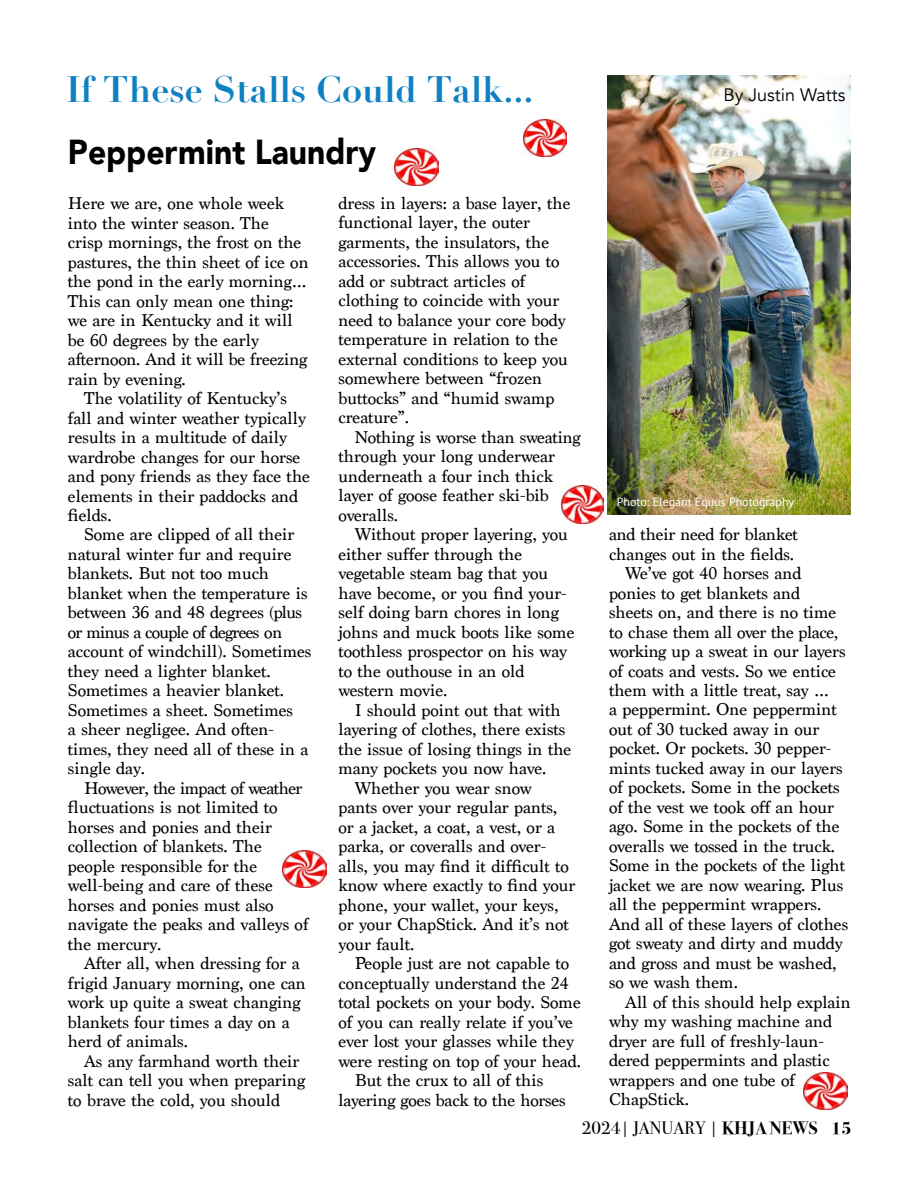
<style>
.page{position:relative;width:918px;height:1188px;background:#fff}
.page>*{position:absolute;margin:0;border:0;box-sizing:border-box;transform-origin:0 0}
.t1{font:700 36px "Didot";color:#0f81c2}
.t2{font:900 34.65px "Avenir";color:#000;scale:.92 1}
.t3{font:18px/19.5px "Marion";color:#000}
.t4{font:18px "Marion";letter-spacing:-.02em;color:#000}
.t5{font:18px "Bodoni Svty Two ITCTT";color:#000}
.t6{font:18px "Avenir";color:#000}
.t7{font:12px "PT Sans";color:#fff}
.s1{font-weight:700}
</style>
<div class="page">
<img style="left:562px;top:486px;width:41px;height:37px">
<img style="left:608px;top:75px;width:243px;height:439px">
<img style="left:523px;top:120px;width:44px;height:37px">
<img style="left:395px;top:148px;width:43px;height:37px">
<img style="left:282px;top:850px;width:44px;height:37px">
<img style="left:804px;top:1072px;width:43px;height:37px">
<h1 class="t1" style="left:66px;top:67px;width:469px">If These Stalls Could Talk...</h1>
<h2 class="t2" style="left:68px;top:122px;width:336px">Peppermint Laundry</h2>
<p class="t3" style="left:68px;top:194px;width:242px">Here we are, one whole week into the winter season. The<br>crisp mornings, the frost on the pastures, the thin sheet of ice on the pond in the early morning…<br>This can only mean one thing: we are in Kentucky and it will be 60 degrees by the early afternoon. And it will be freezing rain by evening.</p>
<p class="t3" style="left:68px;top:389px;width:244px;text-indent:16px">The volatility of Kentucky’s fall and winter weather typically results in a multitude of daily wardrobe changes for our horse and pony friends as they face the elements in their paddocks and fields.</p>
<p class="t3" style="left:68px;top:525px;width:245px;text-indent:16px">Some are clipped of all their natural winter fur and require blankets. But not too much blanket when the temperature is between 36 and 48 degrees (plus or minus a couple of degrees on account of windchill). Sometimes they need a lighter blanket.<br>Sometimes a heavier blanket.<br>Sometimes a sheet. Sometimes<br>a sheer negligee. And often&shy;times, they need all of these in a single day.</p>
<p class="t3" style="left:68px;top:779px;width:242px;text-indent:16px">However, the impact of weather fluctuations is not limited to horses and ponies and their collection of blankets. The people responsible for the well-being and care of these horses and ponies must also navigate the peaks and valleys of the mercury.</p>
<p class="t3" style="left:68px;top:954px;width:239px;text-indent:16px">After all, when dressing for a frigid January morning, one can work up quite a sweat changing blankets four times a day on a herd of animals.</p>
<p class="t3" style="left:68px;top:1052px;width:239px;text-indent:16px">As any farmhand worth their salt can tell you when preparing to brave the cold, you should</p>
<p class="t3" style="left:339px;top:194px;width:234px">dress in layers: a base layer, the functional layer, the outer garments, the insulators, the accessories. This allows you to add or subtract articles of clothing to coincide with your need to balance your core body temperature in relation to the external conditions to keep you somewhere between “frozen buttocks” and “humid swamp creature”.</p>
<p class="t3" style="left:339px;top:427px;width:244px;text-indent:16px">Nothing is worse than sweating through your long underwear underneath a four inch thick layer of goose feather ski-bib overalls.</p>
<p class="t3" style="left:339px;top:525px;width:237px;text-indent:16px">Without proper layering, you either suffer through the vegetable steam bag that you have become, or you find your&shy;self doing barn chores in long johns and muck boots like some toothless prospector on his way to the outhouse in an old western movie.</p>
<p class="t3" style="left:355px;top:700px;width:208px">I should point out that with</p>
<p class="t3" style="left:339px;top:720px;width:228px">layering of clothes, there exists</p>
<p class="t3" style="left:339px;top:739px;width:234px">the issue of losing things in the</p>
<p class="t3" style="left:339px;top:759px;width:209px">many pockets you now have.</p>
<p class="t3" style="left:355px;top:778px;width:179px">Whether you wear snow</p>
<p class="t3" style="left:339px;top:798px;width:221px">pants over your regular pants,</p>
<p class="t3" style="left:339px;top:817px;width:218px">or a jacket, a coat, a vest, or a</p>
<p class="t3" style="left:339px;top:837px;width:209px">parka, or coveralls and over-</p>
<p class="t3" style="left:339px;top:856px;width:232px">alls, you may find it difficult to</p>
<p class="t3" style="left:339px;top:876px;width:238px">know where exactly to find your</p>
<p class="t3" style="left:339px;top:895px;width:222px">phone, your wallet, your keys,</p>
<p class="t3" style="left:339px;top:915px;width:232px">or your ChapStick. And it’s not</p>
<p class="t3" style="left:339px;top:934px;width:77px">your fault.</p>
<p class="t3" style="left:355px;top:954px;width:216px">People just are not capable to</p>
<p class="t3" style="left:339px;top:973px;width:232px">conceptually understand the 24</p>
<p class="t3" style="left:339px;top:993px;width:244px">total pockets on your body. Some</p>
<p class="t3" style="left:339px;top:1012px;width:236px">of you can really relate if you’ve</p>
<p class="t3" style="left:339px;top:1032px;width:237px">ever lost your glasses while they</p>
<p class="t3" style="left:339px;top:1051px;width:244px">were resting on top of your head.</p>
<p class="t3" style="left:355px;top:1071px;width:190px">But the crux to all of this</p>
<p class="t3" style="left:339px;top:1090px;width:229px">layering goes back to the horses</p>
<p class="t6" style="left:724px;top:84px;width:123px">By Justin Watts</p>
<p class="t7" style="left:617px;top:494px;width:179px">Photo: Elegant Equus Photography</p>
<p class="t3" style="left:609px;top:525px;width:190px">and their need for blanket</p>
<p class="t3" style="left:609px;top:544px;width:187px">changes out in the fields.</p>
<p class="t3" style="left:625px;top:564px;width:178px">We’ve got 40 horses and</p>
<p class="t3" style="left:609px;top:583px;width:193px">ponies to get blankets and</p>
<p class="t3" style="left:609px;top:603px;width:229px">sheets on, and there is no time</p>
<p class="t4" style="left:609px;top:621px;width:231px">to chase them all over the place,</p>
<p class="t3" style="left:609px;top:642px;width:238px">working up a sweat in our layers</p>
<p class="t3" style="left:609px;top:661px;width:229px">of coats and vests. So we entice</p>
<p class="t3" style="left:609px;top:681px;width:222px">them with a little treat, say …</p>
<p class="t3" style="left:609px;top:700px;width:229px">a peppermint. One peppermint</p>
<p class="t3" style="left:609px;top:720px;width:212px">out of 30 tucked away in our</p>
<p class="t3" style="left:609px;top:739px;width:224px">pocket. Or pockets. 30 pepper-</p>
<p class="t3" style="left:609px;top:759px;width:235px">mints tucked away in our layers</p>
<p class="t3" style="left:609px;top:778px;width:232px">of pockets. Some in the pockets</p>
<p class="t3" style="left:609px;top:798px;width:227px">of the vest we took off an hour</p>
<p class="t3" style="left:609px;top:817px;width:232px">ago. Some in the pockets of the</p>
<p class="t3" style="left:609px;top:837px;width:228px">overalls we tossed in the truck.</p>
<p class="t3" style="left:609px;top:856px;width:238px">Some in the pockets of the light</p>
<p class="t3" style="left:609px;top:876px;width:236px">jacket we are now wearing. Plus</p>
<p class="t3" style="left:609px;top:895px;width:214px">all the peppermint wrappers.</p>
<p class="t3" style="left:609px;top:915px;width:241px">And all of these layers of clothes</p>
<p class="t3" style="left:609px;top:934px;width:235px">got sweaty and dirty and muddy</p>
<p class="t3" style="left:609px;top:954px;width:229px">and gross and must be washed,</p>
<p class="t3" style="left:609px;top:973px;width:130px">so we wash them.</p>
<p class="t3" style="left:625px;top:993px;width:227px">All of this should help explain</p>
<p class="t3" style="left:609px;top:1012px;width:225px">why my washing machine and</p>
<p class="t3" style="left:609px;top:1032px;width:216px">dryer are full of freshly-laun-</p>
<p class="t3" style="left:609px;top:1051px;width:222px">dered peppermints and plastic</p>
<p class="t3" style="left:609px;top:1071px;width:187px">wrappers and one tube of</p>
<p class="t3" style="left:609px;top:1090px;width:81px">ChapStick.</p>
<p class="t5" style="left:582px;top:1113px;width:271px">2024| JANUARY | <span class="s1">KHJA NEWS 15</span></p>
</div>
